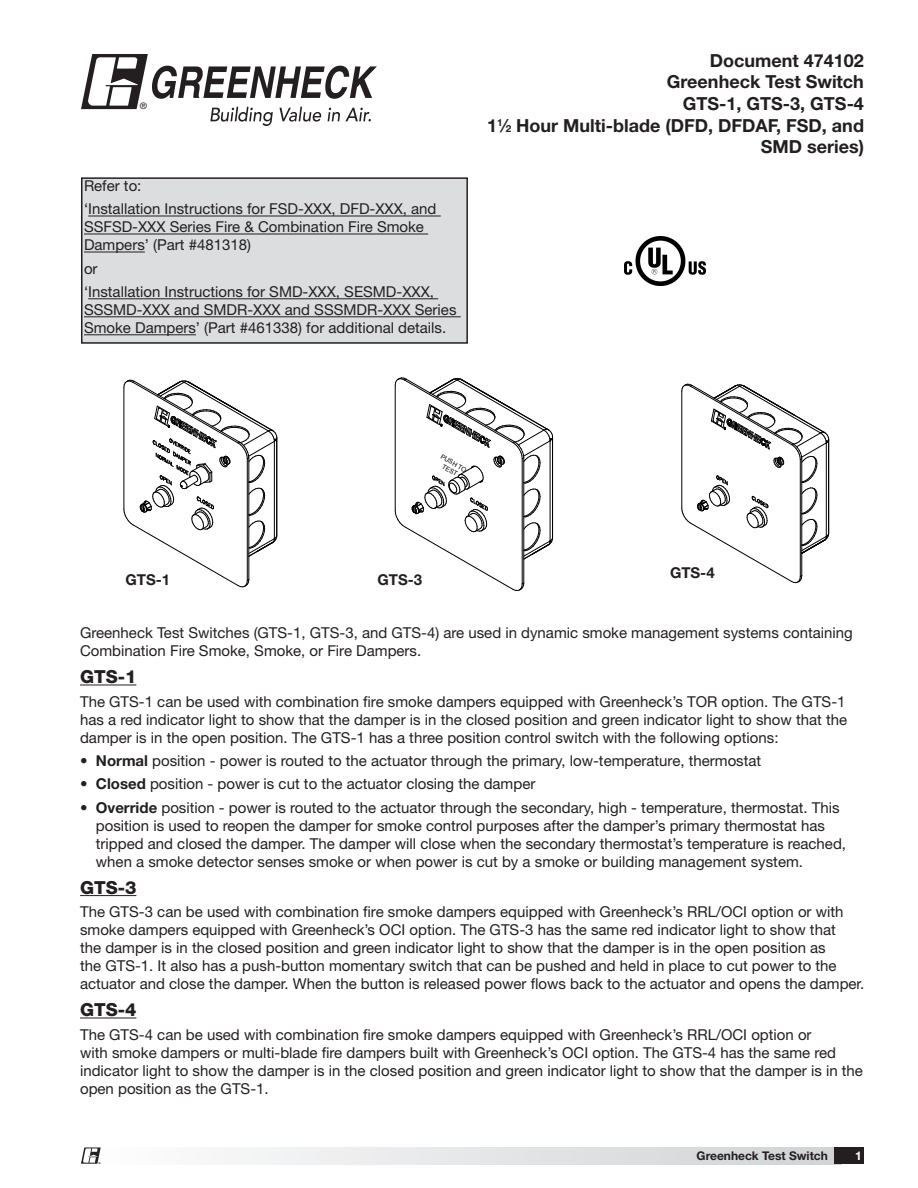
<style>
.page{position:relative;width:918px;height:1188px;background:#fff}
.page>*{position:absolute;margin:0;border:0;box-sizing:border-box;transform-origin:0 0}
.t1{font:700 18px/21.6px "Helvetica Neue LT Std";color:#231f20;text-align:right}
.Subheading{font:800 18px "Helvetica Neue LT Std";color:#231f20}
.Body_Text{font:15px/18px "Helvetica Neue LT Std";color:#231f20}
.Bold{font:700 15px "Helvetica Neue LT Std";color:#231f20}
.t2{font:700 12px "Helvetica Neue LT Std";color:#231f20}
.t3{font:700 12px "Helvetica Neue LT Std";color:#fff}
.t4{font:9px "Helvetica";color:#231f20}
.t5{font:6.45px/7.8px "Arial";color:#000;text-align:center}
.t6{font:700 2.7px "Helvetica Neue LT Std";color:#231f20}
.s1{font-size:9.9px}
.s2{font-weight:700}
</style>
<div class="page">
<hr style="left:80px;top:685px;width:56px;height:1px;background:#231f20">
<hr style="left:80px;top:895px;width:56px;height:1px;background:#231f20">
<hr style="left:80px;top:1018px;width:56px;height:1px;background:#231f20">
<svg style="left:395px;top:377px;width:158px;height:214px"></svg>
<svg style="left:123px;top:379px;width:154px;height:209px"></svg>
<svg style="left:681px;top:384px;width:148px;height:199px"></svg>
<div style="left:82px;top:178px;width:385px;height:165px;background:#dcdddf"></div>
<hr style="left:88px;top:216px;width:353px;height:1px;background:#231f20">
<hr style="left:84px;top:234px;width:344px;height:1px;background:#231f20">
<hr style="left:84px;top:252px;width:61px;height:1px;background:#231f20">
<hr style="left:88px;top:298px;width:350px;height:1px;background:#231f20">
<hr style="left:84px;top:316px;width:377px;height:1px;background:#231f20">
<hr style="left:84px;top:334px;width:112px;height:1px;background:#231f20">
<div style="left:81px;top:177px;width:387px;height:167px;border:2px solid #231f20"></div>
<img style="left:625px;top:236px;width:81px;height:49px">
<svg style="left:81px;top:54px;width:296px;height:72px"></svg>
<div style="left:81px;top:1148px;width:760px;height:16px;background:linear-gradient(to right,#fefefe,#d1d2d4)"></div>
<div style="left:834px;top:1148px;width:30px;height:16px;background:#231f20"></div>
<svg style="left:81px;top:1147px;width:20px;height:17px"></svg>
<p class="t4" style="left:140px;top:101px;width:8px">®</p>
<p class="Body_Text" style="left:84px;top:177px;width:59px">Refer to:</p>
<p class="Body_Text" style="left:84px;top:200px;width:354px">‘Installation Instructions for FSD-XXX, DFD-XXX, and<br>SSFSD-XXX Series Fire &amp; Combination Fire Smoke<br>Dampers’ (Part #481318)</p>
<p class="Body_Text" style="left:84px;top:259px;width:15px">or</p>
<p class="Body_Text" style="left:84px;top:283px;width:374px">‘Installation Instructions for SMD-XXX, SESMD-XXX,<br>SSSMD-XXX and SMDR-XXX and SSSMDR-XXX Series<br>Smoke Dampers’ (Part #461338) for additional details.</p>
<p class="t1" style="left:487px;top:49px;width:378px">Document 474102<br>Greenheck Test Switch<br>GTS-1, GTS-3, GTS-4<br>1<sup>1</sup>⁄<span class="s1">2</span> Hour Multi-blade (DFD, DFDAF, FSD, and<br>SMD series)</p>
<p class="t5" style="left:443px;top:453px;width:30px;rotate:30deg">PUSH TO<br>TEST</p>
<p class="Bold" style="left:126px;top:570px;width:46px">GTS-1</p>
<p class="Bold" style="left:378px;top:570px;width:46px">GTS-3</p>
<p class="Bold" style="left:670px;top:564px;width:46px">GTS-4</p>
<p class="Body_Text" style="left:80px;top:624px;width:774px">Greenheck Test Switches (GTS-1, GTS-3, and GTS-4) are used in dynamic smoke management systems containing<br>Combination Fire Smoke, Smoke, or Fire Dampers.</p>
<p class="Subheading" style="left:80px;top:666px;width:58px">GTS-1</p>
<p class="Body_Text" style="left:80px;top:692px;width:769px;text-align:justify">The GTS-1 can be used with combination fire smoke dampers equipped with Greenheck’s TOR option. The GTS-1 has a red indicator light to show that the damper is in the closed position and green indicator light to show that the damper is in the open position. The GTS-1 has a three position control switch with the following options:</p>
<p class="Body_Text" style="left:80px;top:751px;width:683px">• <span class="s2">Normal</span> position - power is routed to the actuator through the primary, low-temperature, thermostat</p>
<p class="Body_Text" style="left:80px;top:775px;width:457px">• <span class="s2">Closed</span> position - power is cut to the actuator closing the damper</p>
<p class="Body_Text" style="left:96px;top:798px;width:752px;text-indent:-16px">• <span class="s2">Override</span> position - power is routed to the actuator through the secondary, high - temperature, thermostat. This position is used to reopen the damper for smoke control purposes after the damper’s primary thermostat has tripped and closed the damper. The damper will close when the secondary thermostat’s temperature is reached, when a smoke detector senses smoke or when power is cut by a smoke or building management system.</p>
<p class="Subheading" style="left:80px;top:877px;width:58px">GTS-3</p>
<p class="Body_Text" style="left:80px;top:903px;width:786px">The GTS-3 can be used with combination fire smoke dampers equipped with Greenheck’s RRL/OCI option or with smoke dampers equipped with Greenheck’s OCI option. The GTS-3 has the same red indicator light to show that<br>the damper is in the closed position and green indicator light to show that the damper is in the open position as<br>the GTS-1. It also has a push-button momentary switch that can be pushed and held in place to cut power to the actuator and close the damper. When the button is released power flows back to the actuator and opens the damper.</p>
<p class="Subheading" style="left:80px;top:999px;width:58px">GTS-4</p>
<p class="Body_Text" style="left:80px;top:1025px;width:784px">The GTS-4 can be used with combination fire smoke dampers equipped with Greenheck’s RRL/OCI option or<br>with smoke dampers or multi-blade fire dampers built with Greenheck’s OCI option. The GTS-4 has the same red indicator light to show the damper is in the closed position and green indicator light to show that the damper is in the open position as the GTS-1.</p>
<p class="t6" style="left:98px;top:1161px;width:4px">®</p>
<p class="t2" style="left:697px;top:1148px;width:133px">Greenheck Test Switch</p>
<p class="t3" style="left:855px;top:1148px;width:8px">1</p>
</div>
